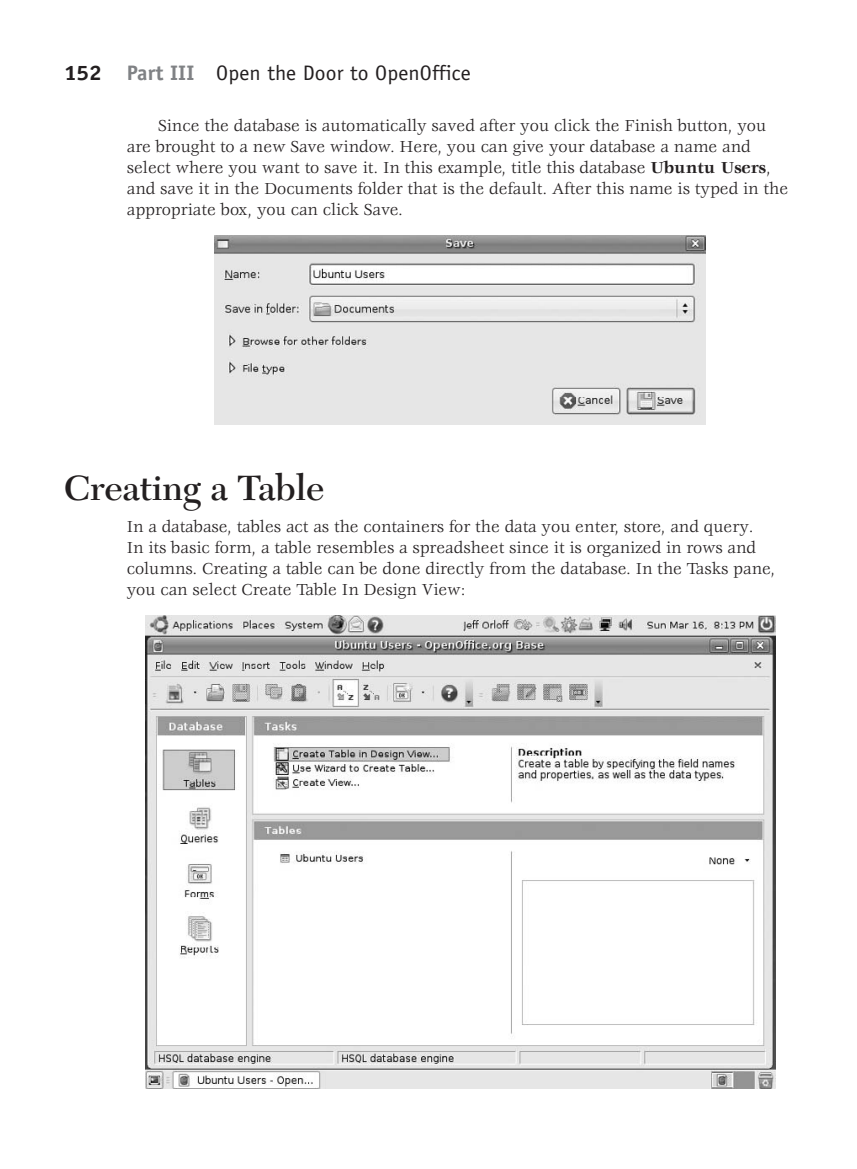
<style>
.page{position:relative;width:857px;height:1169px;background:#fff}
.page>*{position:absolute;margin:0;border:0;box-sizing:border-box;transform-origin:0 0}
.t1{font:600 36.75px "New Caledonia";color:#231f20}
.t2{font:21px "Officina Sans";letter-spacing:.005em;color:#231f20}
.t3{font:17.5px/21px "Veljovic";color:#231f20}
.s1{font-weight:700}
.s2{font-weight:700;color:#808285}
</style>
<div class="page">
<img style="left:215px;top:236px;width:490px;height:189px">
<img style="left:145px;top:615px;width:630px;height:473px">
<p class="t2" style="left:64px;top:61px;width:408px"><span class="s1">152</span> <span class="s2">Part III</span> Open the Door to OpenOffice</p>
<p class="t3" style="left:127px;top:115px;width:663px;text-indent:32px">Since the database is automatically saved after you click the Finish button, you are brought to a new Save window. Here, you can give your database a name and select where you want to save it. In this example, title this database <span class="s1">Ubuntu Users</span>, and save it in the Documents folder that is the default. After this name is typed in the appropriate box, you can click Save.</p>
<p class="t1" style="left:64px;top:466px;width:262px">Creating a Table</p>
<p class="t3" style="left:127px;top:516px;width:650px">In a database, tables act as the containers for the data you enter, store, and query.<br>In its basic form, a table resembles a spreadsheet since it is organized in rows and columns. Creating a table can be done directly from the database. In the Tasks pane, you can select Create Table In Design View:</p>
</div>
